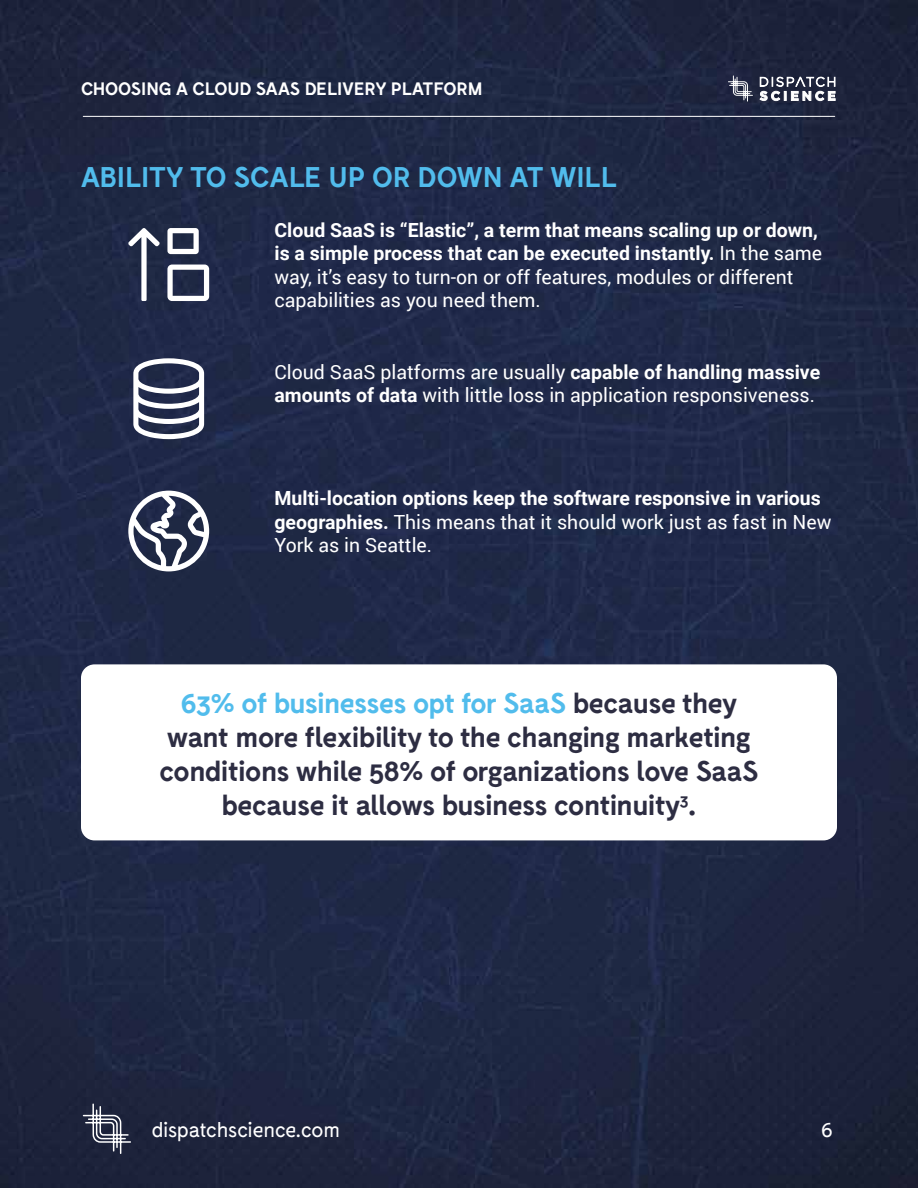
<style>
.page{position:relative;width:918px;height:1188px;background:#fff}
.page>*{position:absolute;margin:0;border:0;box-sizing:border-box;transform-origin:0 0}
.t1{font:700 28.5px/34.2px "Fabrik";letter-spacing:-.01em;color:#2d2d42;text-align:center}
.t2{font:700 28.5px "Fabrik";color:#51bcec}
.t3{font:21px "Fabrik";letter-spacing:-.005em;color:#fff}
.t4{font:700 19.5px/23.4px "Roboto";color:#fff}
.t5{font:19.5px/23.4px "Roboto";color:#fff}
.t6{font:700 18px "Fabrik";color:#fff}
.s1{font-weight:400}
.s2{font-weight:700}
.s3{color:#51bcec}
</style>
<div class="page">
<img style="left:0;top:0;width:918px;height:1188px">
<svg style="left:82px;top:1103px;width:50px;height:52px;background:#494e61"></svg>
<hr style="left:83px;top:116px;width:752px;height:1px;background:#fff">
<svg style="left:728px;top:75px;width:25px;height:27px"></svg>
<svg style="left:760px;top:77px;width:75px;height:24px"></svg>
<div style="left:81px;top:664px;width:756px;height:176px;background:#fff;border-radius:14px"></div>
<svg style="left:128px;top:491px;width:81px;height:80px"></svg>
<svg style="left:128px;top:228px;width:81px;height:73px"></svg>
<svg style="left:133px;top:358px;width:71px;height:81px"></svg>
<p class="t6" style="left:81px;top:79px;width:403px">CHOOSING A CLOUD SAAS DELIVERY PLATFORM</p>
<h1 class="t2" style="left:81px;top:161px;width:537px">ABILITY TO SCALE UP OR DOWN AT WILL</h1>
<p class="t4" style="left:274px;top:217px;width:549px">Cloud SaaS is “Elastic”, a term that means scaling up or down, is a simple process that can be executed instantly. <span class="s1">In the same way, it’s easy to turn-on or off features, modules or different capabilities as you need them.</span></p>
<p class="t5" style="left:274px;top:359px;width:547px">Cloud SaaS platforms are usually <span class="s2">capable of handling massive amounts of data</span> with little loss in application responsiveness.</p>
<p class="t4" style="left:274px;top:486px;width:559px">Multi-location options keep the software responsive in various geographies. <span class="s1">This means that it should work just as fast in New<br>York as in Seattle.</span></p>
<h1 class="t1" style="left:159px;top:686px;width:601px"><span class="s3">63% of businesses opt for SaaS</span> because they want more flexibility to the changing marketing conditions while 58% of organizations love SaaS because it allows business continuity<sup>3</sup>.</h1>
<p class="t3" style="left:152px;top:1118px;width:190px">dispatchscience.com</p>
<p class="t3" style="left:821px;top:1118px;width:13px">6</p>
</div>
